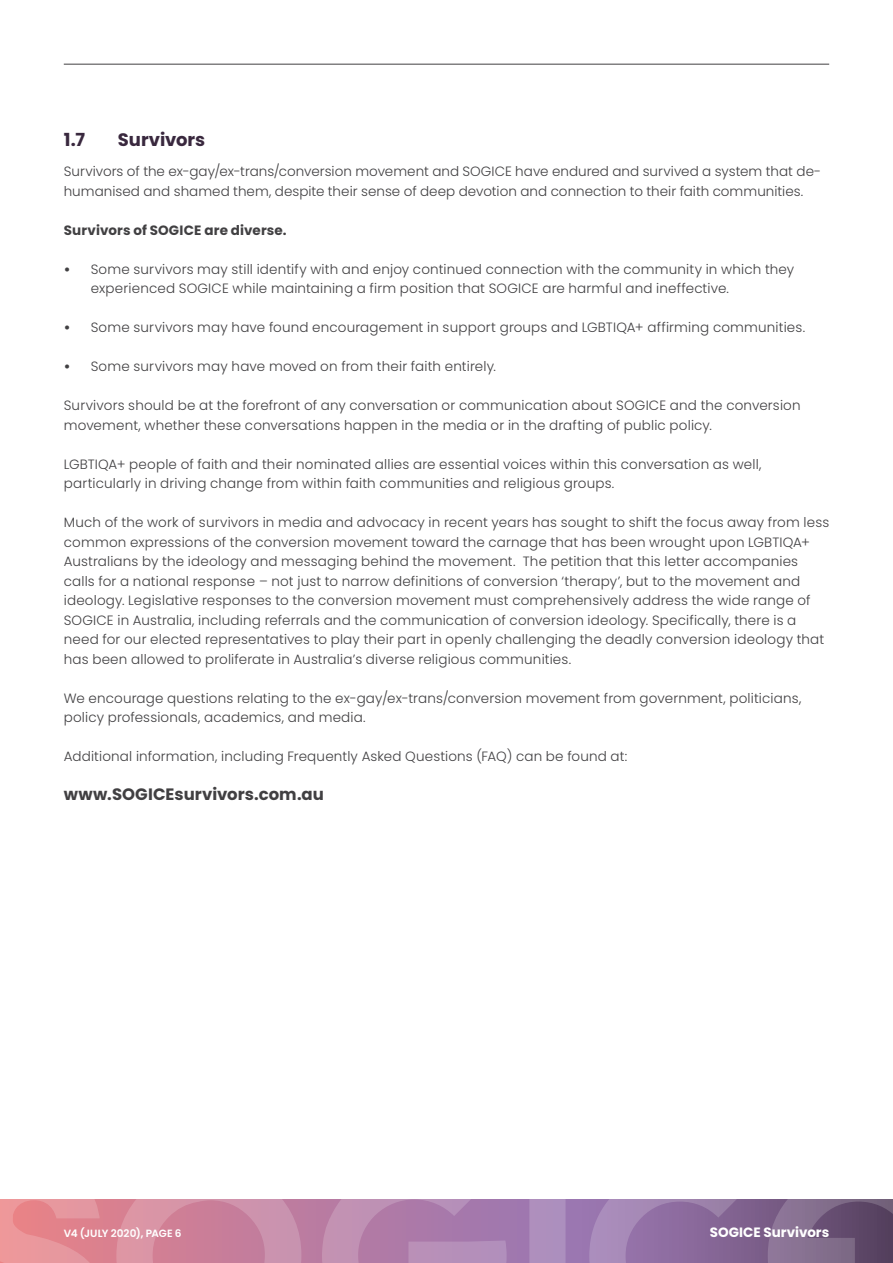
<style>
.page{position:relative;width:893px;height:1263px;background:#fff}
.page>*{position:absolute;margin:0;border:0;box-sizing:border-box;transform-origin:0 0}
.t1{font:700 18px "Poppins";letter-spacing:-.005em;color:#39283e}
.t2{font:700 16.5px "Poppins";letter-spacing:.005em;color:#414042}
.t3{font:300 13.5px/19.5px "Poppins";letter-spacing:.01em;color:#414042}
.t4{font:700 13.5px "Poppins";letter-spacing:.01em;color:#414042}
.t5{font:700 13.5px "Poppins";color:#fff}
.t6{font:600 10.5px "Poppins";color:#fff}
.s1{font-weight:700}
</style>
<div class="page">
<svg style="left:110px;top:1199px;width:658px;height:64px;background:#9e72a0"></svg>
<svg style="left:116px;top:1199px;width:185px;height:64px;background:#cd88a0"></svg>
<svg style="left:0;top:1199px;width:110px;height:64px;background:#e48c93"></svg>
<svg style="left:768px;top:1199px;width:125px;height:64px;background:#735d7d"></svg>
<svg style="left:589px;top:1199px;width:155px;height:64px;background:#9474a5"></svg>
<svg style="left:322px;top:1199px;width:185px;height:64px;background:#b283ae"></svg>
<div style="left:529px;top:1199px;width:37px;height:64px;background:#ad8fbd"></div>
<hr style="left:64px;top:64px;width:765px;height:1px;background:#414042">
<h1 class="t1" style="left:64px;top:130px;width:23px">1.7</h1>
<h1 class="t1" style="left:118px;top:130px;width:89px">Survivors</h1>
<p class="t3" style="left:64px;top:162px;width:759px">Survivors of the ex-gay/ex-trans/conversion movement and SOGICE have endured and survived a system that de&shy;humanised and shamed them, despite their sense of deep devotion and connection to their faith communities.</p>
<p class="t4" style="left:64px;top:222px;width:224px">Survivors of SOGICE are diverse.</p>
<p class="t3" style="left:91px;top:259px;width:705px;text-indent:-27px"><span class="s1">•</span> Some survivors may still identify with and enjoy continued connection with the community in which they experienced SOGICE while maintaining a firm position that SOGICE are harmful and ineffective.</p>
<p class="t3" style="left:64px;top:318px;width:743px"><span class="s1">•</span> Some survivors may have found encouragement in support groups and LGBTIQA+ affirming communities.</p>
<p class="t3" style="left:64px;top:357px;width:434px"><span class="s1">•</span> Some survivors may have moved on from their faith entirely.</p>
<p class="t3" style="left:64px;top:396px;width:738px">Survivors should be at the forefront of any conversation or communication about SOGICE and the conversion movement, whether these conversations happen in the media or in the drafting of public policy.</p>
<p class="t3" style="left:64px;top:454px;width:699px">LGBTIQA+ people of faith and their nominated allies are essential voices within this conversation as well, particularly in driving change from within faith communities and religious groups.</p>
<p class="t3" style="left:64px;top:513px;width:767px">Much of the work of survivors in media and advocacy in recent years has sought to shift the focus away from less common expressions of the conversion movement toward the carnage that has been wrought upon LGBTIQA+ Australians by the ideology and messaging behind the movement. The petition that this letter accompanies calls for a national response – not just to narrow definitions of conversion ‘therapy’, but to the movement and ideology. Legislative responses to the conversion movement must comprehensively address the wide range of SOGICE in Australia, including referrals and the communication of conversion ideology. Specifically, there is a need for our elected representatives to play their part in openly challenging the deadly conversion ideology that has been allowed to proliferate in Australia’s diverse religious communities.</p>
<p class="t3" style="left:64px;top:688px;width:739px">We encourage questions relating to the ex-gay/ex-trans/conversion movement from government, politicians, policy professionals, academics, and media.</p>
<p class="t3" style="left:64px;top:747px;width:565px">Additional information, including Frequently Asked Questions (FAQ) can be found at:</p>
<p class="t2" style="left:64px;top:785px;width:262px">www.SOGICEsurvivors.com.au</p>
<p class="t6" style="left:64px;top:1227px;width:119px">V4 (JULY 2020), PAGE 6</p>
<p class="t5" style="left:710px;top:1225px;width:121px">SOGICE Survivors</p>
</div>
